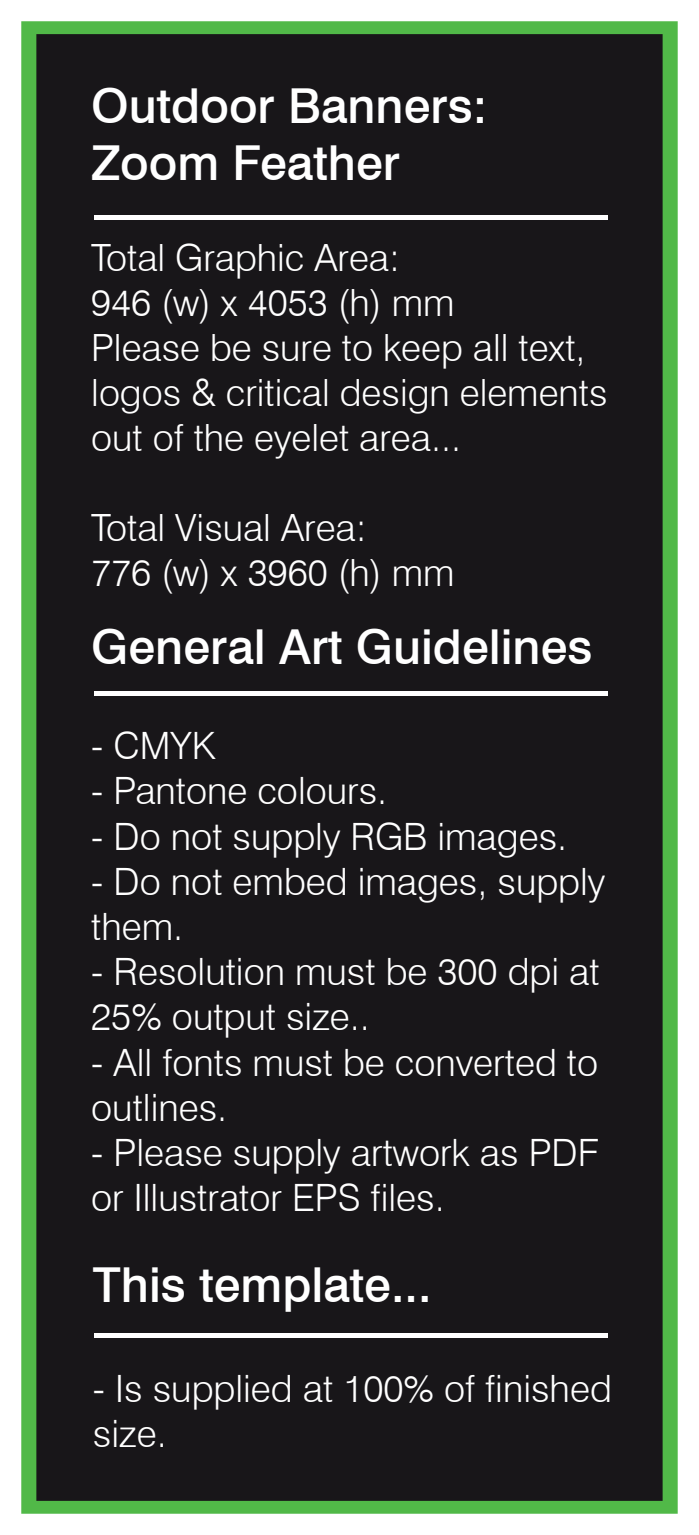
<style>
.page{position:relative;width:699px;height:1535px;background:#fff}
.page>*{position:absolute;margin:0;border:0;box-sizing:border-box;transform-origin:0 0}
.t1{font:500 48.22px/57.8px "Swiss 721 BT";color:#fff}
.t2{font:300 37.65px/45.2px "Swiss 721 BT";color:#fff}
.t3{font:300 37.5px/45px "Swiss 721 BT";color:#fff}
</style>
<div class="page">
<div style="left:21px;top:21px;width:656px;height:1492px;background:#181619"></div>
<hr style="left:94px;top:215px;width:512px;height:4px;background:#fff">
<hr style="left:94px;top:691px;width:513px;height:4px;background:#fff">
<hr style="left:94px;top:1333px;width:513px;height:4px;background:#fff">
<p class="t1" style="left:91px;top:76px;width:397px">Outdoor Banners:<br>Zoom Feather</p>
<p class="t3" style="left:91px;top:234px;width:517px">Total Graphic Area:<br>946 (w) x 4053 (h) mm<br>Please be sure to keep all text, logos &amp; critical design elements out of the eyelet area...</p>
<p class="t3" style="left:91px;top:505px;width:364px">Total Visual Area:<br>776 (w) x 3960 (h) mm</p>
<p class="t1" style="left:91px;top:617px;width:502px">General Art Guidelines</p>
<p class="t2" style="left:91px;top:723px;width:126px">- CMYK</p>
<p class="t2" style="left:91px;top:768px;width:297px">- Pantone colours.</p>
<p class="t2" style="left:91px;top:813px;width:477px">- Do not supply RGB images.</p>
<p class="t2" style="left:91px;top:858px;width:515px">- Do not embed images, supply them.</p>
<p class="t2" style="left:91px;top:949px;width:509px">- Resolution must be 300 dpi at<br>25% output size..</p>
<p class="t2" style="left:91px;top:1039px;width:508px">- All fonts must be converted to outlines.</p>
<p class="t2" style="left:91px;top:1130px;width:509px">- Please supply artwork as PDF or Illustrator EPS files.</p>
<p class="t1" style="left:93px;top:1256px;width:340px">This template...</p>
<p class="t2" style="left:93px;top:1365px;width:520px">- Is supplied at 100% of finished size.</p>
</div>
